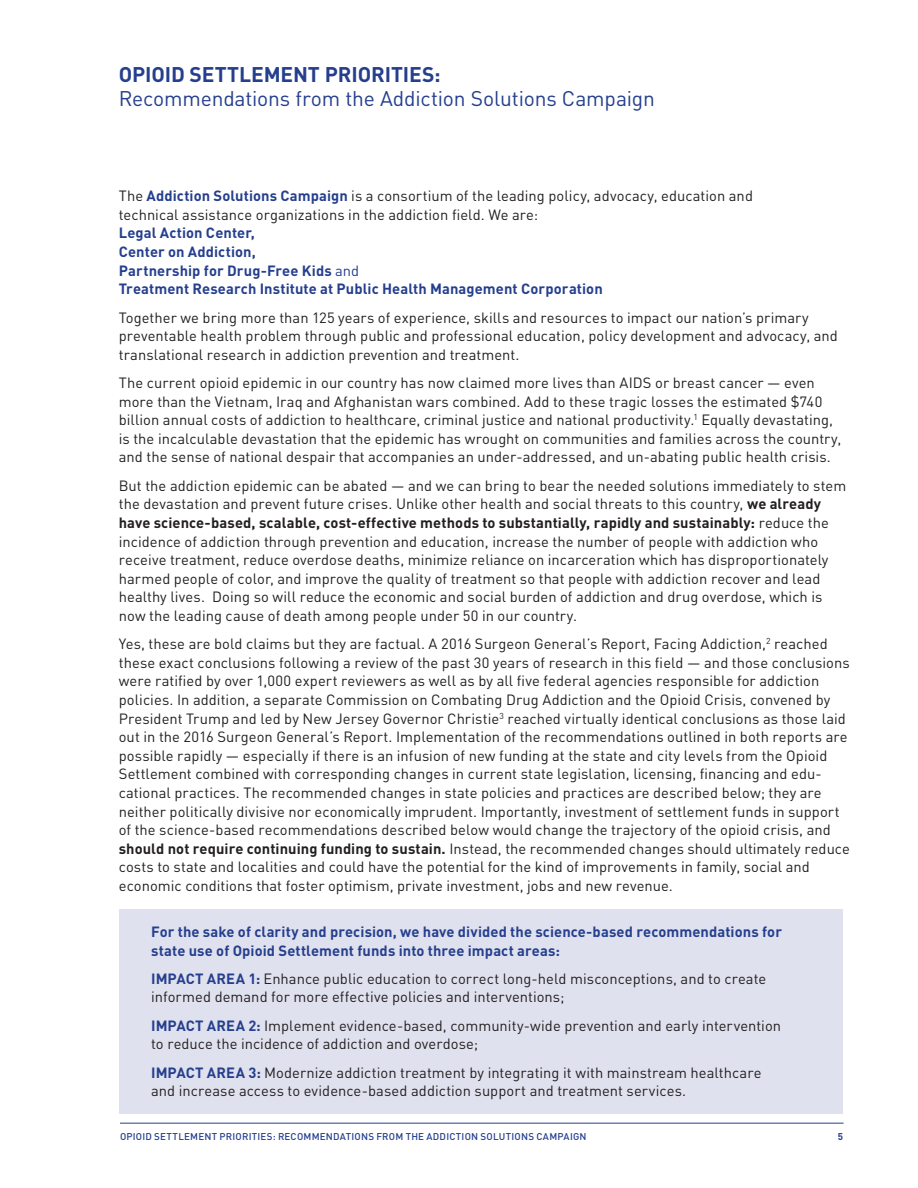
<style>
.page{position:relative;width:918px;height:1188px;background:#fff}
.page>*{position:absolute;margin:0;border:0;box-sizing:border-box;transform-origin:0 0}
.t1{font:21px "DIN";letter-spacing:-.01em;color:#253f8e}
.t2{font:700 21px "DIN";letter-spacing:-.005em;color:#253f8e}
.t3{font:14.7px/18.6px "DIN";letter-spacing:.005em;color:#231f20}
.t4{font:700 14.7px/18.6px "DIN";letter-spacing:.005em;color:#253f8e}
.t5{font:500 9.75px "DIN";letter-spacing:.025em;color:#253f8e}
.t6{font:700 9.75px "DIN";color:#253f8e}
.s1{font-weight:700;color:#253f8e}
.s2{font-weight:400}
.s3{font-weight:700}
</style>
<div class="page">
<hr style="left:120px;top:1123px;width:724px;height:1px;background:#253f8e">
<div style="left:119px;top:909px;width:723px;height:204px;background:#e0e1ee"></div>
<h1 class="t2" style="left:119px;top:61px;width:323px">OPIOID SETTLEMENT PRIORITIES:</h1>
<h1 class="t1" style="left:119px;top:86px;width:538px">Recommendations from the Addiction Solutions Campaign</h1>
<p class="t3" style="left:119px;top:186px;width:636px">The <span class="s1">Addiction Solutions Campaign</span> is a consortium of the leading policy, advocacy, education and technical assistance organizations in the addiction field. We are:</p>
<p class="t4" style="left:119px;top:223px;width:486px">Legal Action Center,<br>Center on Addiction,<br>Partnership for Drug-Free Kids <span class="s2">and<br></span>Treatment Research Institute at Public Health Management Corporation</p>
<p class="t3" style="left:119px;top:308px;width:721px">Together we bring more than 125 years of experience, skills and resources to impact our nation’s primary preventable health problem through public and professional education, policy development and advocacy, and translational research in addiction prevention and treatment.</p>
<p class="t3" style="left:119px;top:373px;width:724px">The current opioid epidemic in our country has now claimed more lives than AIDS or breast cancer — even more than the Vietnam, Iraq and Afghanistan wars combined. Add to these tragic losses the estimated $740 billion annual costs of addiction to healthcare, criminal justice and national productivity.<sup>1</sup> Equally devastating, is the incalculable devastation that the epidemic has wrought on communities and families across the country, and the sense of national despair that accompanies an under-addressed, and un-abating public health crisis.</p>
<p class="t3" style="left:119px;top:476px;width:729px">But the addiction epidemic can be abated — and we can bring to bear the needed solutions immediately to stem the devastation and prevent future crises. Unlike other health and social threats to this country, <span class="s3">we already have science-based, scalable, cost-effective methods to substantially, rapidly and sustainably:</span> reduce the incidence of addiction through prevention and education, increase the number of people with addiction who receive treatment, reduce overdose deaths, minimize reliance on incarceration which has disproportionately harmed people of color, and improve the quality of treatment so that people with addiction recover and lead healthy lives. Doing so will reduce the economic and social burden of addiction and drug overdose, which is now the leading cause of death among people under 50 in our country.</p>
<p class="t3" style="left:119px;top:634px;width:733px">Yes, these are bold claims but they are factual. A 2016 Surgeon General’s Report, Facing Addiction,<sup>2</sup> reached these exact conclusions following a review of the past 30 years of research in this field — and those conclusions were ratified by over 1,000 expert reviewers as well as by all five federal agencies responsible for addiction policies. In addition, a separate Commission on Combating Drug Addiction and the Opioid Crisis, convened by President Trump and led by New Jersey Governor Christie<sup>3</sup> reached virtually identical conclusions as those laid out in the 2016 Surgeon General’s Report. Implementation of the recommendations outlined in both reports are possible rapidly — especially if there is an infusion of new funding at the state and city levels from the Opioid Settlement combined with corresponding changes in current state legislation, licensing, financing and edu&shy;cational practices. The recommended changes in state policies and practices are described below; they are neither politically divisive nor economically imprudent. Importantly, investment of settlement funds in support of the science-based recommendations described below would change the trajectory of the opioid crisis, and <span class="s3">should not require continuing funding to sustain.</span> Instead, the recommended changes should ultimately reduce costs to state and localities and could have the potential for the kind of improvements in family, social and economic conditions that foster optimism, private investment, jobs and new revenue.</p>
<p class="t4" style="left:151px;top:922px;width:632px">For the sake of clarity and precision, we have divided the science-based recommendations for state use of Opioid Settlement funds into three impact areas:</p>
<p class="t3" style="left:151px;top:969px;width:617px"><span class="s1">IMPACT AREA 1:</span> Enhance public education to correct long-held misconceptions, and to create informed demand for more effective policies and interventions;</p>
<p class="t3" style="left:151px;top:1016px;width:631px"><span class="s1">IMPACT AREA 2:</span> Implement evidence-based, community-wide prevention and early intervention to reduce the incidence of addiction and overdose;</p>
<p class="t3" style="left:151px;top:1063px;width:612px"><span class="s1">IMPACT AREA 3:</span> Modernize addiction treatment by integrating it with mainstream healthcare and increase access to evidence-based addiction support and treatment services.</p>
<p class="t5" style="left:120px;top:1131px;width:468px">OPIOID SETTLEMENT PRIORITIES: RECOMMENDATIONS FROM THE ADDICTION SOLUTIONS CAMPAIGN</p>
<p class="t6" style="left:838px;top:1130px;width:7px">5</p>
</div>
